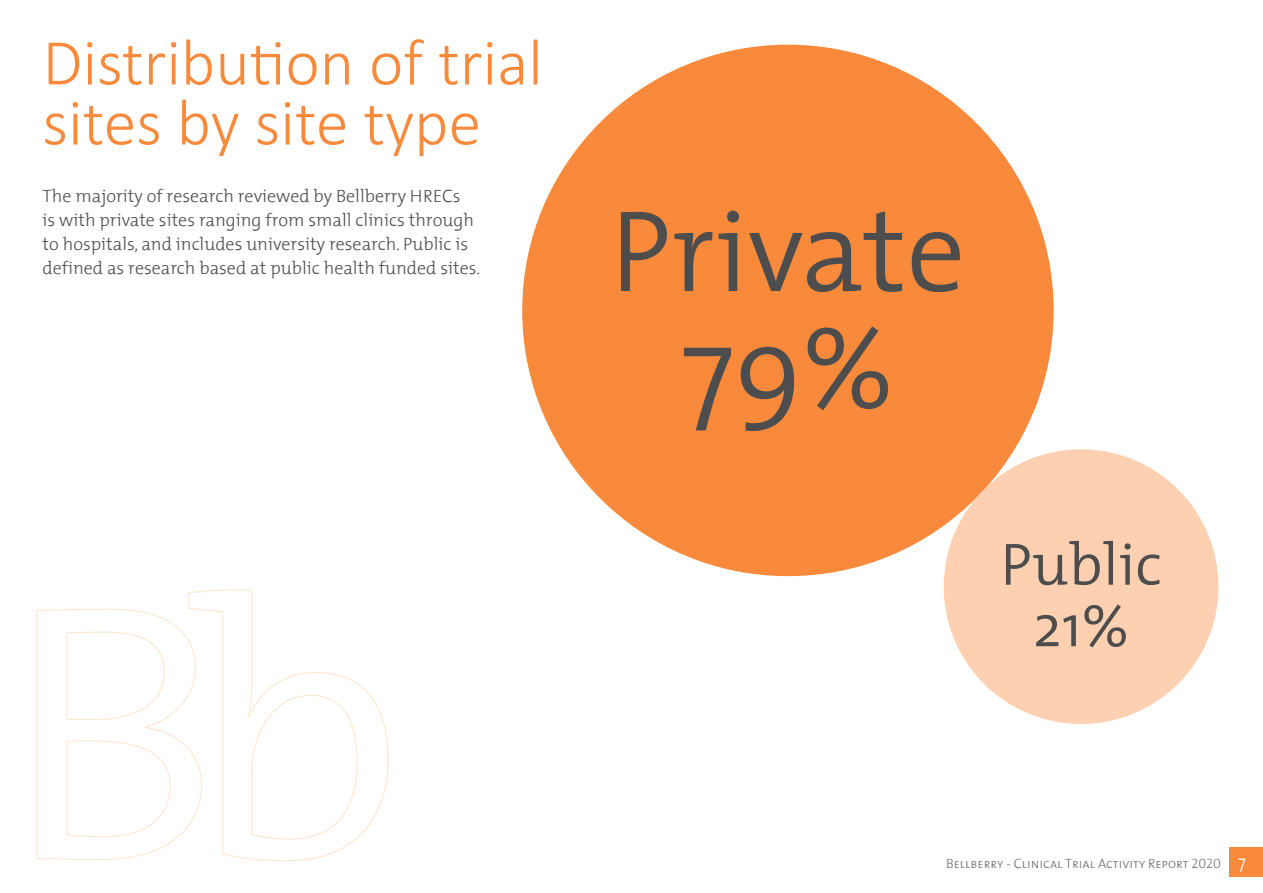
<style>
.page{position:relative;width:1263px;height:893px;background:#fff}
.page>*{position:absolute;margin:0;border:0;box-sizing:border-box;transform-origin:0 0}
.t1{font:300 116.7px/116.7px "The Mix 4";color:#4d4d4d;text-align:center}
.t2{font:300 66px/60px "Calibri";color:#f98a3c}
.t3{font:300 60px/61.5px "The Mix 4";color:#4d4d4d;text-align:center}
.t4{font:300 18px/24px "The Mix 3";color:#4d4d4d}
.t5{font:13.5px "The Mix 3 Light Caps";color:#6d6e71}
.s1{font-family:"The Mix 3";font-weight:300;font-size:18px;color:#fff}
</style>
<div class="page">
<div style="left:522px;top:45px;width:532px;height:531px;background:#f98a3c;border-radius:50%"></div>
<div style="left:944px;top:449px;width:274px;height:275px;background:#fdd0b1;border-radius:50%"></div>
<div style="left:1230px;top:847px;width:33px;height:30px;background:#f98a3c"></div>
<svg style="left:36px;top:589px;width:353px;height:272px"></svg>
<h2 class="t2" style="left:43px;top:32px;width:502px">Distribution of trial sites by site type</h2>
<p class="t4" style="left:43px;top:184px;width:439px">The majority of research reviewed by Bellberry HRECs<br>is with private sites ranging from small clinics through to hospitals, and includes university research. Public is defined as research based at public health funded sites.</p>
<h1 class="t1" style="left:610px;top:189px;width:357px">Private<br>79%</h1>
<h3 class="t3" style="left:1000px;top:532px;width:163px">Public<br>21%</h3>
<p class="t5" style="left:946px;top:852px;width:302px">Bellberry - Clinical Trial Activity Report 2020 <span class="s1">7</span></p>
</div>
